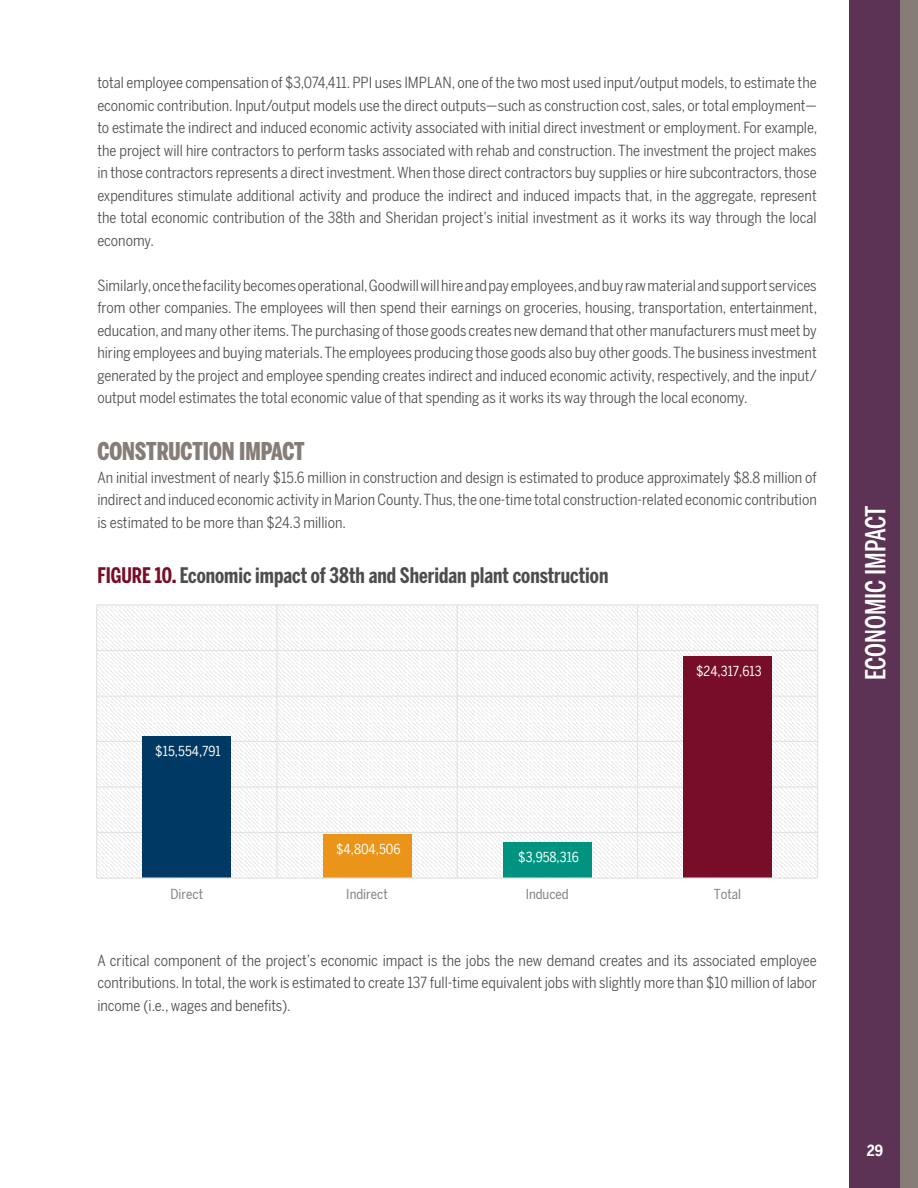
<style>
.page{position:relative;width:918px;height:1188px;background:#fff}
.page>*{position:absolute;margin:0;border:0;box-sizing:border-box;transform-origin:0 0}
.t1{font:500 27px "Benton Sans Compressed";color:#fff}
.Subheading_1{font:900 24px "Benton Sans Compressed";color:#867d78}
.FIGURES_TABLES{font:700 21px "Benton Sans Compressed";color:#4d4d4f}
.Body_Text{font:15px/22.5px "Benton Sans Condensed";color:#4d4d4f;text-align:justify}
.t2{font:700 15px "Benton Sans Condensed";color:#fff}
.t3{font:13.5px "Benton Sans Condensed";color:#fff}
.t4{font:13.5px "Benton Sans Condensed";color:#828282}
.s1{color:#770d29}
</style>
<div class="page">
<div style="left:854px;top:0;width:64px;height:1188px;background:#867d78"></div>
<div style="left:850px;top:0;width:50px;height:1188px;background:#5c3354"></div>
<svg style="left:97px;top:606px;width:720px;height:271px"></svg>
<hr style="left:97px;top:832px;width:721px;height:1px;background:#e2e2e2">
<hr style="left:97px;top:786px;width:721px;height:2px;background:#e2e2e2">
<hr style="left:97px;top:741px;width:721px;height:1px;background:#e2e2e2">
<hr style="left:97px;top:696px;width:721px;height:1px;background:#e2e2e2">
<hr style="left:97px;top:650px;width:721px;height:1px;background:#e2e2e2">
<hr style="left:97px;top:604px;width:721px;height:2px;background:#e2e2e2">
<hr style="left:96px;top:605px;width:1px;height:273px;background:#e2e2e2">
<hr style="left:276px;top:605px;width:2px;height:273px;background:#e2e2e2">
<hr style="left:457px;top:605px;width:1px;height:273px;background:#e2e2e2">
<hr style="left:637px;top:605px;width:1px;height:273px;background:#e2e2e2">
<hr style="left:817px;top:605px;width:1px;height:273px;background:#e2e2e2">
<div style="left:323px;top:834px;width:88px;height:44px;background:#ea941a"></div>
<div style="left:503px;top:842px;width:89px;height:36px;background:#009480"></div>
<div style="left:683px;top:657px;width:89px;height:221px;background:#770d29"></div>
<div style="left:142px;top:736px;width:89px;height:142px;background:#003963"></div>
<hr style="left:97px;top:877px;width:721px;height:2px;background:#e2e2e2">
<p class="Body_Text" style="left:97px;top:72px;width:721px">total employee compensation of $3,074,411. PPI uses IMPLAN, one of the two most used input/output models, to estimate the economic contribution. Input/output models use the direct outputs—such as construction cost, sales, or total employment— to estimate the indirect and induced economic activity associated with initial direct investment or employment. For example, the project will hire contractors to perform tasks associated with rehab and construction. The investment the project makes in those contractors represents a direct investment. When those direct contractors buy supplies or hire subcontractors, those expenditures stimulate additional activity and produce the indirect and induced impacts that, in the aggregate, represent the total economic contribution of the 38th and Sheridan project’s initial investment as it works its way through the local economy.</p>
<p class="Body_Text" style="left:97px;top:274px;width:721px">Similarly, once the facility becomes operational, Goodwill will hire and pay employees, and buy raw material and support services from other companies. The employees will then spend their earnings on groceries, housing, transportation, entertainment, education, and many other items. The purchasing of those goods creates new demand that other manufacturers must meet by hiring employees and buying materials. The employees producing those goods also buy other goods. The business investment generated by the project and employee spending creates indirect and induced economic activity, respectively, and the input/ output model estimates the total economic value of that spending as it works its way through the local economy.</p>
<p class="Subheading_1" style="left:97px;top:437px;width:209px">CONSTRUCTION IMPACT</p>
<p class="Body_Text" style="left:97px;top:466px;width:721px">An initial investment of nearly $15.6 million in construction and design is estimated to produce approximately $8.8 million of indirect and induced economic activity in Marion County. Thus, the one-time total construction-related economic contribution is estimated to be more than $24.3 million.</p>
<p class="FIGURES_TABLES" style="left:97px;top:563px;width:513px"><span class="s1">FIGURE 10.</span> Economic impact of 38th and Sheridan plant construction</p>
<p class="t3" style="left:155px;top:743px;width:67px">$15,554,791</p>
<p class="t3" style="left:336px;top:841px;width:66px">$4,804,506</p>
<p class="t3" style="left:518px;top:848px;width:62px">$3,958,316</p>
<p class="t3" style="left:696px;top:663px;width:67px">$24,317,613</p>
<p class="t4" style="left:170px;top:886px;width:34px">Direct</p>
<p class="t4" style="left:346px;top:886px;width:43px">Indirect</p>
<p class="t4" style="left:526px;top:886px;width:45px">Induced</p>
<p class="t4" style="left:714px;top:886px;width:29px">Total</p>
<p class="Body_Text" style="left:97px;top:949px;width:721px">A critical component of the project’s economic impact is the jobs the new demand creates and its associated employee contributions. In total, the work is estimated to create 137 full-time equivalent jobs with slightly more than $10 million of labor income (i.e., wages and benefits).</p>
<h1 class="t1" style="left:859px;top:680px;width:177px;rotate:-90deg">ECONOMIC IMPACT</h1>
<p class="t2" style="left:867px;top:1141px;width:18px">29</p>
</div>
